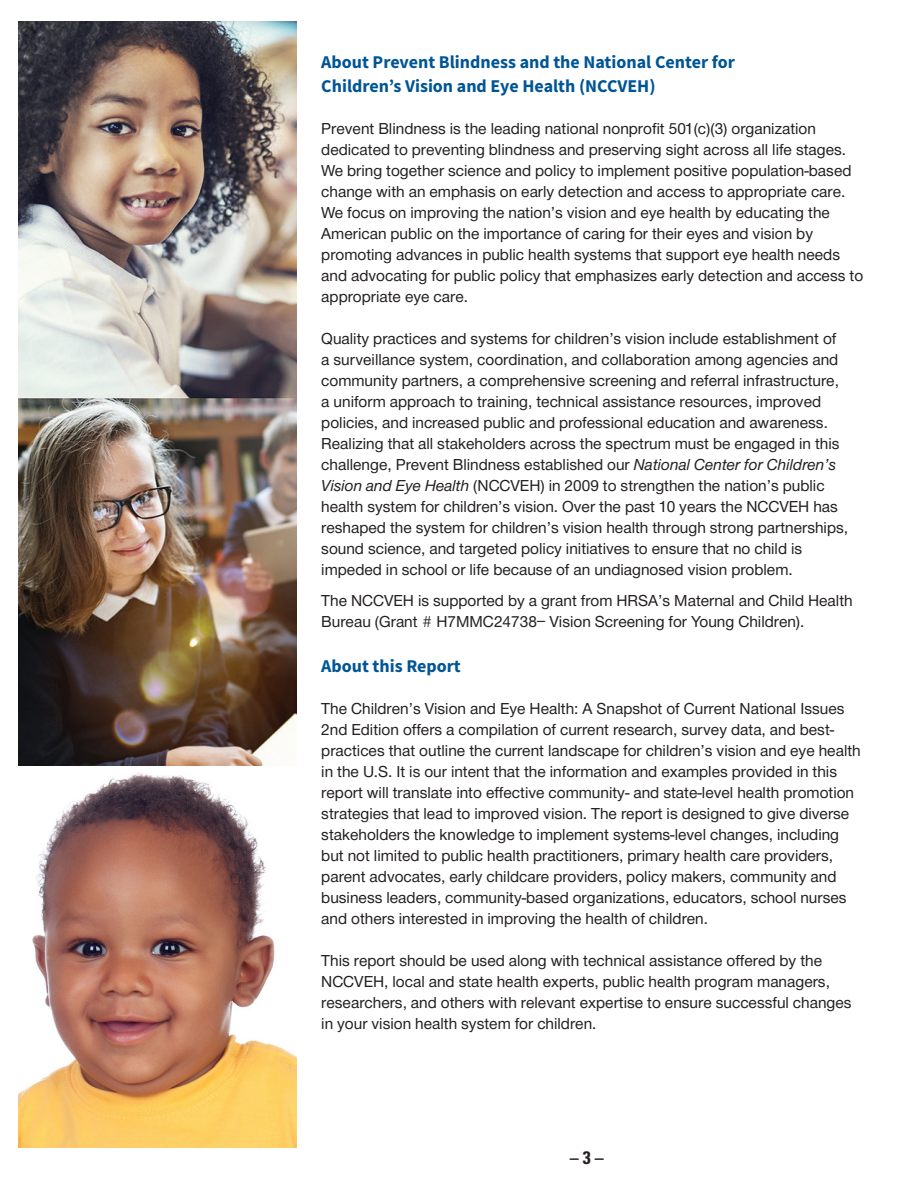
<style>
.page{position:relative;width:918px;height:1188px;background:#fff}
.page>*{position:absolute;margin:0;border:0;box-sizing:border-box;transform-origin:0 0}
.t1{font:700 18px "Source Sans Pro";color:#005595}
.t2{font:700 condensed 18px "Univers LT Std";color:#231f20}
.t3{font:16.5px/21px "Helvetica Neue H55";color:#231f20}
.s1{font-family:"Helvetica Neue H56"}
</style>
<div class="page">
<img style="left:18px;top:22px;width:279px;height:744px">
<img style="left:18px;top:772px;width:279px;height:376px">
<p class="t1" style="left:321px;top:49px;width:415px">About Prevent Blindness and the National Center for</p>
<p class="t1" style="left:321px;top:73px;width:336px">Children’s Vision and Eye Health (NCCVEH)</p>
<p class="t3" style="left:321px;top:119px;width:543px">Prevent Blindness is the leading national nonprofit 501(c)(3) organization dedicated to preventing blindness and preserving sight across all life stages.<br>We bring together science and policy to implement positive population-based change with an emphasis on early detection and access to appropriate care.<br>We focus on improving the nation’s vision and eye health by educating the American public on the importance of caring for their eyes and vision by promoting advances in public health systems that support eye health needs and advocating for public policy that emphasizes early detection and access to appropriate eye care.</p>
<p class="t3" style="left:321px;top:329px;width:528px">Quality practices and systems for children’s vision include establishment of a surveillance system, coordination, and collaboration among agencies and community partners, a comprehensive screening and referral infrastructure, a uniform approach to training, technical assistance resources, improved policies, and increased public and professional education and awareness.<br>Realizing that all stakeholders across the spectrum must be engaged in this challenge, Prevent Blindness established our <span class="s1">National Center for Children’s Vision and Eye Health</span> (NCCVEH) in 2009 to strengthen the nation’s public health system for children’s vision. Over the past 10 years the NCCVEH has reshaped the system for children’s vision health through strong partnerships, sound science, and targeted policy initiatives to ensure that no child is impeded in school or life because of an undiagnosed vision problem.</p>
<p class="t3" style="left:321px;top:591px;width:533px">The NCCVEH is supported by a grant from HRSA’s Maternal and Child Health<br>Bureau (Grant # H7MMC24738– Vision Screening for Young Children).</p>
<p class="t1" style="left:321px;top:654px;width:141px">About this Report</p>
<p class="t3" style="left:321px;top:699px;width:541px">The Children’s Vision and Eye Health: A Snapshot of Current National Issues 2nd Edition offers a compilation of current research, survey data, and best&shy;practices that outline the current landscape for children’s vision and eye health in the U.S. It is our intent that the information and examples provided in this report will translate into effective community- and state-level health promotion strategies that lead to improved vision. The report is designed to give diverse stakeholders the knowledge to implement systems-level changes, including but not limited to public health practitioners, primary health care providers, parent advocates, early childcare providers, policy makers, community and business leaders, community-based organizations, educators, school nurses and others interested in improving the health of children.</p>
<p class="t3" style="left:321px;top:951px;width:532px">This report should be used along with technical assistance offered by the NCCVEH, local and state health experts, public health program managers, researchers, and others with relevant expertise to ensure successful changes in your vision health system for children.</p>
<p class="t2" style="left:570px;top:1146px;width:35px">– 3 –</p>
</div>
